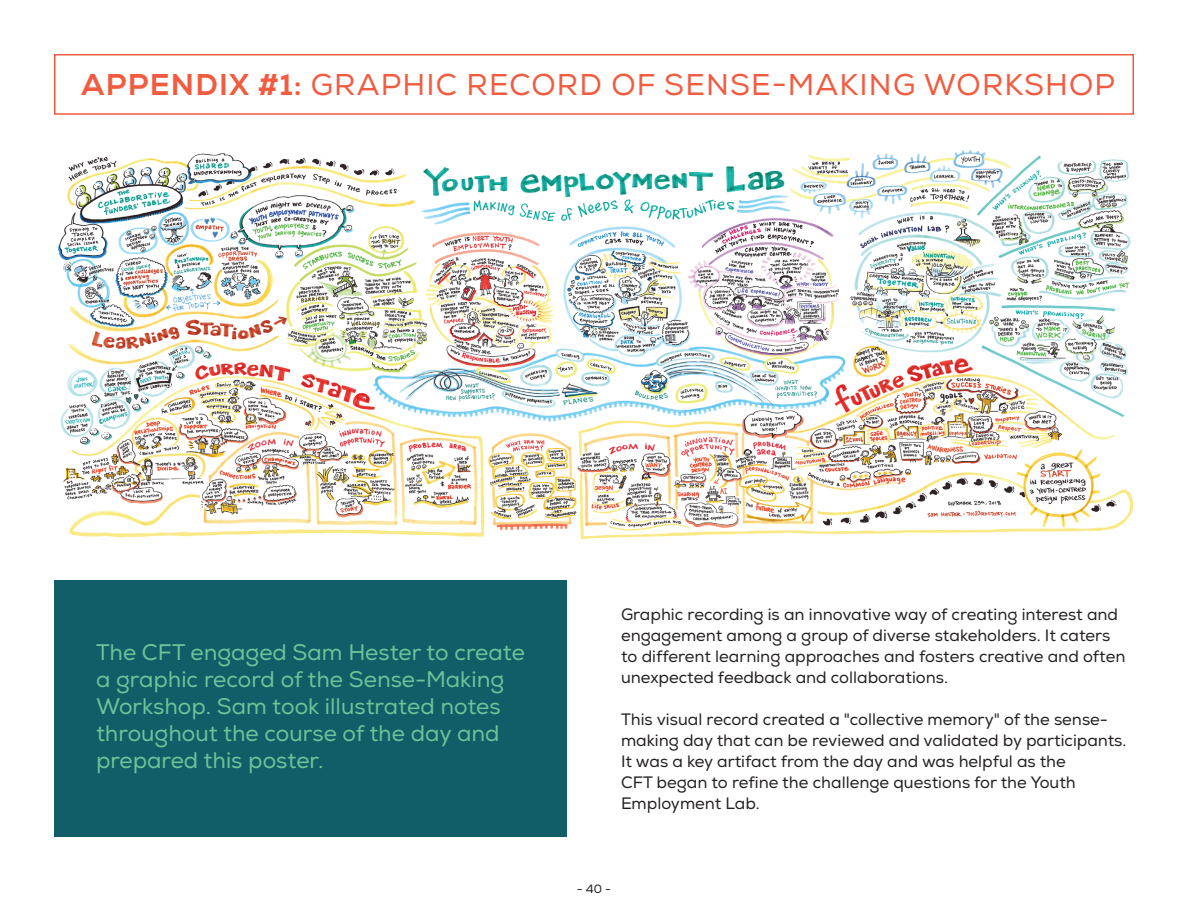
<style>
.page{position:relative;width:1188px;height:918px;background:#fff}
.page>*{position:absolute;margin:0;border:0;box-sizing:border-box;transform-origin:0 0}
.t1{font:30px "Nexa";letter-spacing:.04em;color:#f15c41}
.t2{font:22.5px/27px "Nexa";color:#6cc498}
.t3{font:16.5px/21px "Nexa";color:#231f20}
.t4{font:12px "Nexa";color:#231f20}
.s1{font-family:"Nexa X Bold"}
</style>
<div class="page">
<div style="left:54px;top:580px;width:513px;height:257px;background:#125e68"></div>
<img style="left:58px;top:150px;width:1076px;height:389px">
<div style="left:54px;top:54px;width:1080px;height:61px;border:2px solid #f15c41"></div>
<h1 class="t1" style="left:81px;top:67px;width:1035px"><span class="s1">APPENDIX #1:</span> GRAPHIC RECORD OF SENSE-MAKING WORKSHOP</h1>
<h2 class="t2" style="left:96px;top:639px;width:430px">The CFT engaged Sam Hester to create a graphic record of the Sense-Making Workshop. Sam took illustrated notes throughout the course of the day and prepared this poster.</h2>
<p class="t3" style="left:621px;top:604px;width:506px">Graphic recording is an innovative way of creating interest and engagement among a group of diverse stakeholders. It caters to different learning approaches and fosters creative and often unexpected feedback and collaborations.</p>
<p class="t3" style="left:621px;top:709px;width:507px">This visual record created a "collective memory" of the sense&shy;making day that can be reviewed and validated by participants.<br>It was a key artifact from the day and was helpful as the<br>CFT began to refine the challenge questions for the Youth Employment Lab.</p>
<p class="t4" style="left:577px;top:882px;width:36px">- 40 -</p>
</div>
